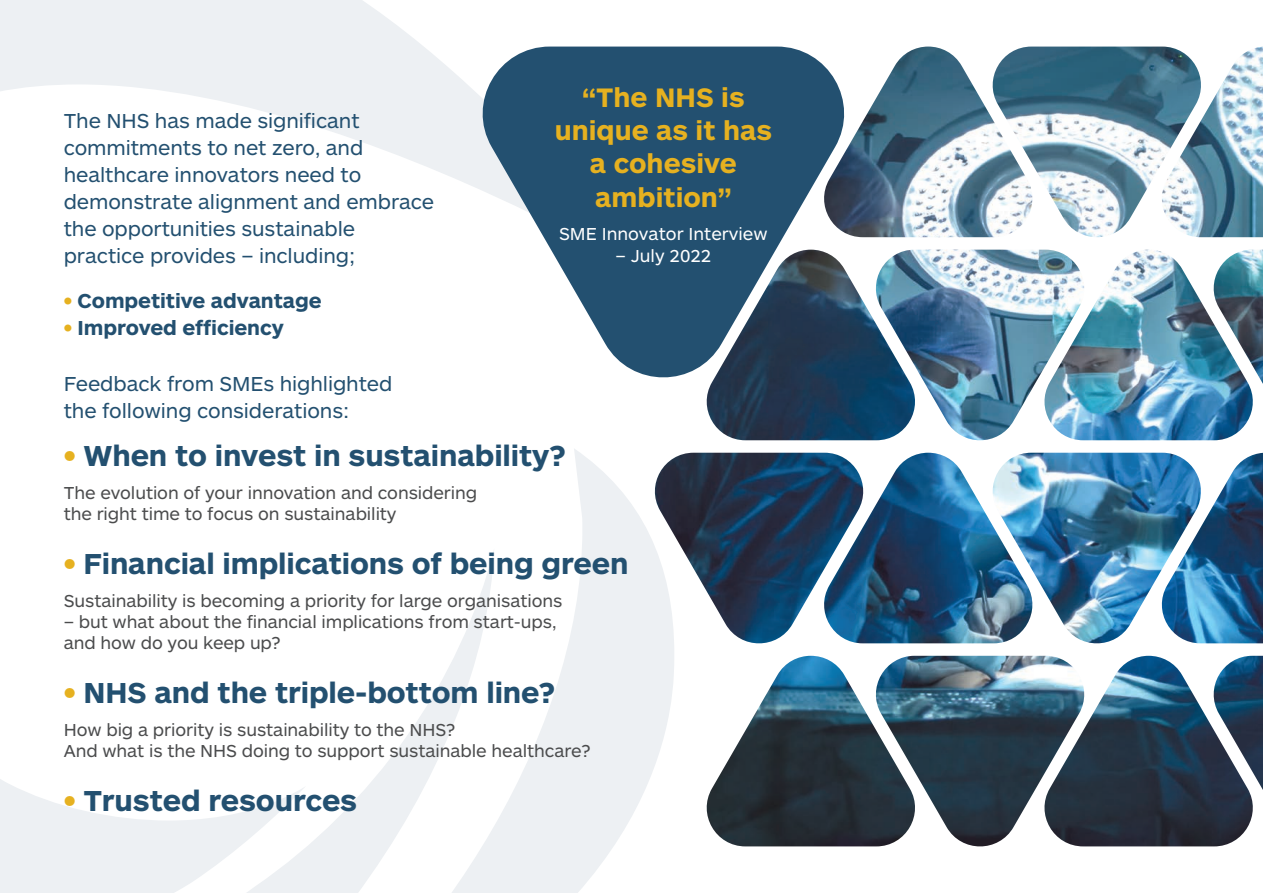
<style>
.page{position:relative;width:1263px;height:893px;background:#fff}
.page>*{position:absolute;margin:0;border:0;box-sizing:border-box;transform-origin:0 0}
.t1{font:700 30px "ARS Maquette";letter-spacing:-.005em;color:#235070}
.t2{font:700 27.75px/33.3px "ARS Maquette";color:#e6b120;text-align:center}
.t3{font:21px/27px "ARS Maquette";letter-spacing:-.005em;color:#235070}
.t4{font:700 21px "ARS Maquette";letter-spacing:-.005em;color:#235070}
.t5{font:18px/21px "ARS Maquette";letter-spacing:-.005em;color:#4b4c4d}
.t6{font:18px "ARS Maquette";color:#fff}
.s1{color:#e6b120}
</style>
<div class="page">
<svg style="left:494px;top:449px;width:159px;height:444px;fill:#edf0f3"></svg>
<svg style="left:0;top:0;width:649px;height:183px;fill:#edf0f3"></svg>
<svg style="left:306px;top:551px;width:188px;height:342px"></svg>
<svg style="left:0;top:779px;width:306px;height:114px;fill:#edf0f3"></svg>
<svg style="left:466px;top:47px;width:187px;height:330px;fill:#235070"></svg>
<img style="left:653px;top:47px;width:610px;height:800px">
<p class="t2" style="left:555px;top:79px;width:219px">“The NHS is unique as it has a cohesive ambition”</p>
<p class="t6" style="left:559px;top:222px;width:210px">SME Innovator Interview</p>
<p class="t6" style="left:615px;top:244px;width:97px">– July 2022</p>
<p class="t3" style="left:64px;top:106px;width:372px">The NHS has made significant commitments to net zero, and healthcare innovators need to demonstrate alignment and embrace the opportunities sustainable practice provides – including;</p>
<p class="t4" style="left:64px;top:287px;width:259px"><span class="s1">•</span> Competitive advantage</p>
<p class="t4" style="left:64px;top:314px;width:222px"><span class="s1">•</span> Improved efficiency</p>
<p class="t3" style="left:64px;top:369px;width:330px">Feedback from SMEs highlighted the following considerations:</p>
<p class="t1" style="left:64px;top:436px;width:504px"><span class="s1">•</span> When to invest in sustainability?</p>
<p class="t5" style="left:64px;top:481px;width:415px">The evolution of your innovation and considering the right time to focus on sustainability</p>
<p class="t1" style="left:64px;top:544px;width:566px"><span class="s1">•</span> Financial implications of being green</p>
<p class="t5" style="left:64px;top:589px;width:500px">Sustainability is becoming a priority for large organisations</p>
<p class="t5" style="left:64px;top:610px;width:494px">– but what about the financial implications from start-ups, and how do you keep up?</p>
<p class="t1" style="left:64px;top:673px;width:493px"><span class="s1">•</span> NHS and the triple-bottom line?</p>
<p class="t5" style="left:64px;top:718px;width:528px">How big a priority is sustainability to the NHS?<br>And what is the NHS doing to support sustainable healthcare?</p>
<p class="t1" style="left:64px;top:781px;width:295px"><span class="s1">•</span> Trusted resources</p>
</div>
